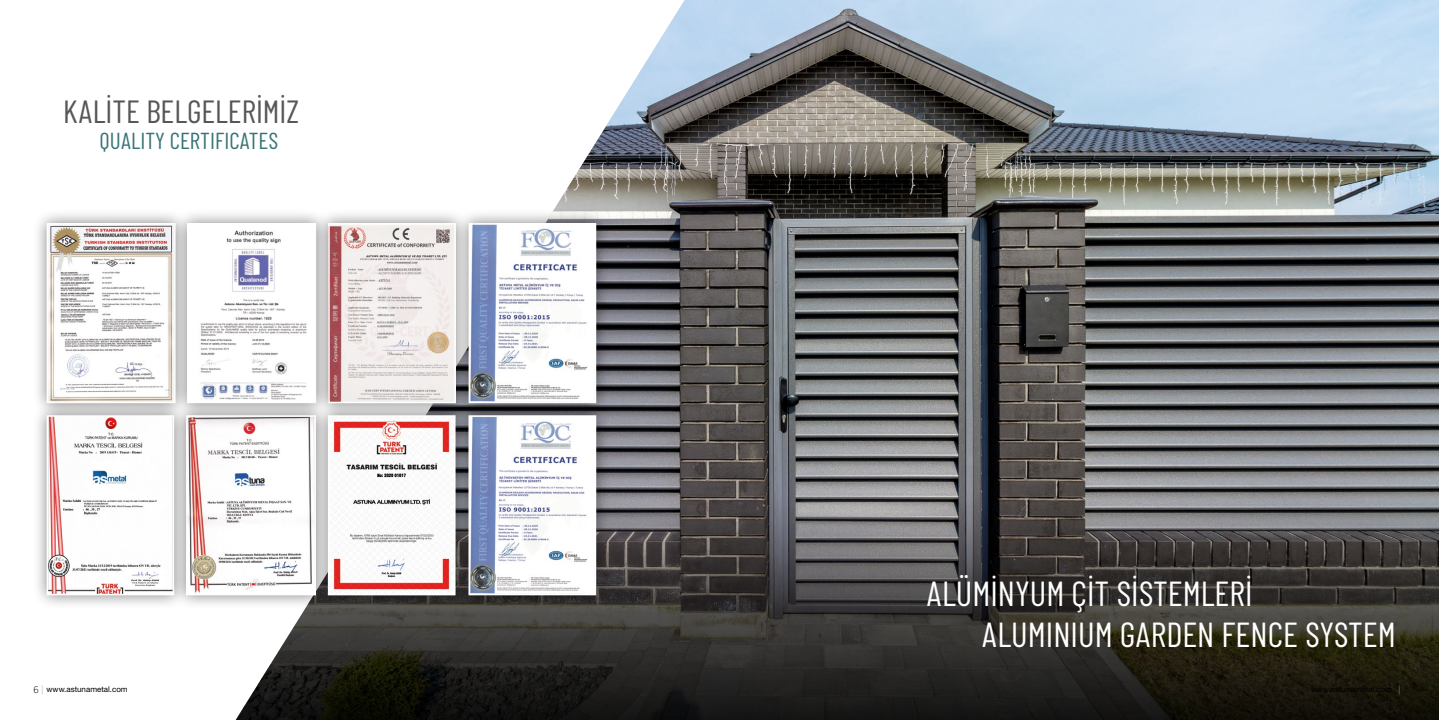
<style>
.page{position:relative;width:1439px;height:720px;background:#fff}
.page>*{position:absolute;margin:0;border:0;box-sizing:border-box;transform-origin:0 0}
.t1{font:34.82px "Barlow Condensed";color:#fff}
.t2{font:32.2px "Barlow Condensed";color:#575756}
.t3{font:23.19px "Barlow Condensed";color:#397576}
.t4{font:7.96px "Helvetica Neue";color:#000}
.s1{font-family:"Gotham Narrow";font-weight:300;font-size:9.71px}
.s2{font-family:"Gotham Narrow";font-weight:300;font-size:9.71px;color:#9d9d9c}
</style>
<div class="page">
<img style="left:555px;top:0;width:884px;height:466px">
<svg style="left:236px;top:466px;width:1203px;height:253px;background:#413f3d"></svg>
<div style="left:32px;top:208px;width:158px;height:210px;background:#000;opacity:.5"></div>
<img style="left:50px;top:226px;width:122px;height:174px">
<div style="left:47px;top:223px;width:129px;height:180px;border:2px solid #fff"></div>
<div style="left:172px;top:208px;width:159px;height:210px;background:#000;opacity:.5"></div>
<img style="left:190px;top:226px;width:123px;height:174px">
<div style="left:32px;top:400px;width:157px;height:210px;background:#000;opacity:.5"></div>
<img style="left:50px;top:418px;width:121px;height:174px">
<div style="left:47px;top:415px;width:127px;height:180px;border:2px solid #fff"></div>
<div style="left:171px;top:400px;width:160px;height:210px;background:#000;opacity:.5"></div>
<img style="left:189px;top:418px;width:124px;height:174px">
<div style="left:186px;top:415px;width:130px;height:180px;border:2px solid #fff"></div>
<div style="left:313px;top:400px;width:157px;height:210px;background:#000;opacity:.5"></div>
<img style="left:331px;top:418px;width:121px;height:174px">
<div style="left:313px;top:208px;width:157px;height:210px;background:#000;opacity:.5"></div>
<img style="left:331px;top:226px;width:122px;height:174px">
<div style="left:328px;top:223px;width:128px;height:180px;border:2px solid #fff"></div>
<div style="left:454px;top:208px;width:157px;height:210px;background:#000;opacity:.5"></div>
<img style="left:471px;top:226px;width:122px;height:174px">
<div style="left:468px;top:223px;width:128px;height:180px;border:2px solid #fff"></div>
<div style="left:454px;top:400px;width:157px;height:210px;background:#000;opacity:.5"></div>
<img style="left:471px;top:418px;width:122px;height:174px">
<div style="left:468px;top:415px;width:128px;height:180px;border:2px solid #fff"></div>
<p class="t2" style="left:63px;top:91px;width:238px">KALİTE BELGELERİMİZ</p>
<p class="t3" style="left:100px;top:126px;width:180px">QUALITY CERTIFICATES</p>
<p class="t4" style="left:33px;top:683px;width:96px"><span class="s1">6</span> <span class="s2">|</span> www.astunametal.com</p>
<p class="t1" style="left:926px;top:571px;width:328px">ALÜMİNYUM ÇİT SİSTEMLERİ</p>
<p class="t1" style="left:981px;top:613px;width:416px">ALUMINIUM GARDEN FENCE SYSTEM</p>
</div>
